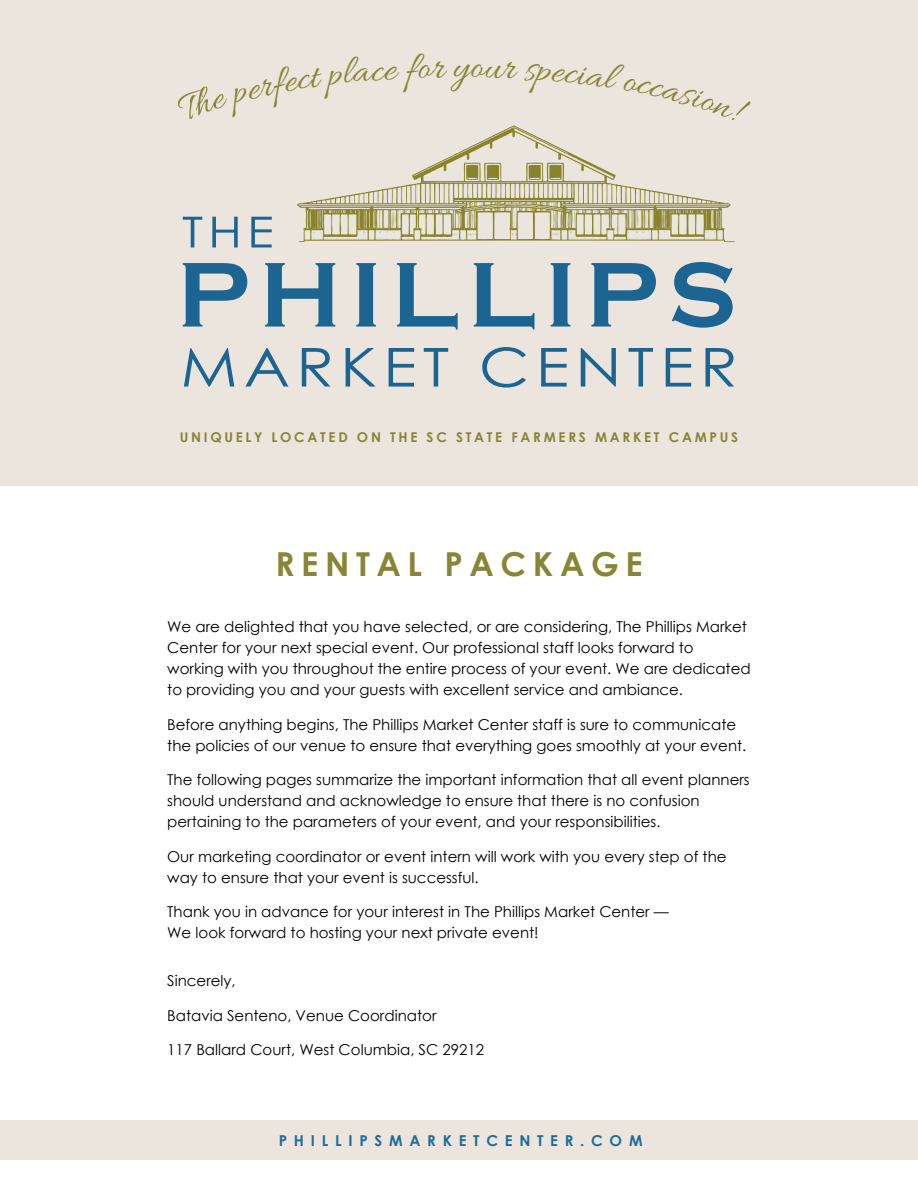
<style>
.page{position:relative;width:918px;height:1188px;background:#fff}
.page>*{position:absolute;margin:0;border:0;box-sizing:border-box;transform-origin:0 0}
.t1{font:40.5px "Allura";color:#898534}
.t2{font:700 33px "Century Gothic";letter-spacing:.2em;color:#898534}
.t3{font:15px/21px "Century Gothic";color:#000}
.t4{font:700 15px "Century Gothic";letter-spacing:.45em;color:#206b97}
.t5{font:700 13.5px "Century Gothic";letter-spacing:.2em;color:#898534}
</style>
<div class="page">
<div style="left:0;top:1120px;width:918px;height:40px;background:#ebe5de"></div>
<div style="left:0;top:0;width:918px;height:486px;background:#ebe5de"></div>
<svg style="left:184px;top:348px;width:50px;height:39px"></svg>
<svg style="left:245px;top:348px;width:43px;height:39px"></svg>
<svg style="left:302px;top:348px;width:28px;height:39px"></svg>
<svg style="left:346px;top:348px;width:30px;height:39px"></svg>
<svg style="left:389px;top:348px;width:25px;height:39px"></svg>
<svg style="left:424px;top:348px;width:24px;height:39px"></svg>
<svg style="left:482px;top:347px;width:44px;height:41px"></svg>
<svg style="left:541px;top:348px;width:26px;height:39px"></svg>
<svg style="left:581px;top:348px;width:35px;height:39px"></svg>
<svg style="left:629px;top:348px;width:24px;height:39px"></svg>
<svg style="left:666px;top:348px;width:25px;height:39px"></svg>
<svg style="left:706px;top:348px;width:28px;height:39px"></svg>
<svg style="left:183px;top:217px;width:19px;height:30px"></svg>
<svg style="left:212px;top:217px;width:26px;height:30px"></svg>
<svg style="left:251px;top:217px;width:21px;height:30px"></svg>
<svg style="left:183px;top:263px;width:64px;height:64px"></svg>
<svg style="left:265px;top:263px;width:70px;height:64px"></svg>
<svg style="left:356px;top:263px;width:20px;height:64px"></svg>
<svg style="left:397px;top:263px;width:61px;height:67px"></svg>
<svg style="left:474px;top:263px;width:61px;height:67px"></svg>
<svg style="left:551px;top:263px;width:19px;height:64px"></svg>
<svg style="left:591px;top:263px;width:65px;height:64px"></svg>
<svg style="left:672px;top:262px;width:61px;height:66px"></svg>
<svg style="left:297px;top:125px;width:438px;height:118px"></svg>
<h1 class="t1" style="left:453px;top:44px;width:18px">y</h1>
<p class="t5" style="left:180px;top:427px;width:560px">UNIQUELY LOCATED ON THE SC STATE FARMERS MARKET CAMPUS</p>
<h2 class="t2" style="left:276px;top:539px;width:368px">RENTAL PACKAGE</h2>
<p class="t3" style="left:167px;top:616px;width:585px">We are delighted that you have selected, or are considering, The Phillips Market Center for your next special event. Our professional staff looks forward to working with you throughout the entire process of your event. We are dedicated to providing you and your guests with excellent service and ambiance.</p>
<p class="t3" style="left:167px;top:714px;width:581px">Before anything begins, The Phillips Market Center staff is sure to communicate the policies of our venue to ensure that everything goes smoothly at your event.</p>
<p class="t3" style="left:167px;top:769px;width:584px">The following pages summarize the important information that all event planners should understand and acknowledge to ensure that there is no confusion pertaining to the parameters of your event, and your responsibilities.</p>
<p class="t3" style="left:167px;top:846px;width:561px">Our marketing coordinator or event intern will work with you every step of the way to ensure that your event is successful.</p>
<p class="t3" style="left:167px;top:901px;width:503px">Thank you in advance for your interest in The Phillips Market Center —<br>We look forward to hosting your next private event!</p>
<p class="t3" style="left:167px;top:970px;width:70px">Sincerely,</p>
<p class="t3" style="left:167px;top:1005px;width:271px">Batavia Senteno, Venue Coordinator</p>
<p class="t3" style="left:167px;top:1039px;width:318px">117 Ballard Court, West Columbia, SC 29212</p>
<p class="t4" style="left:279px;top:1129px;width:365px">PHILLIPSMARKETCENTER.COM</p>
</div>
